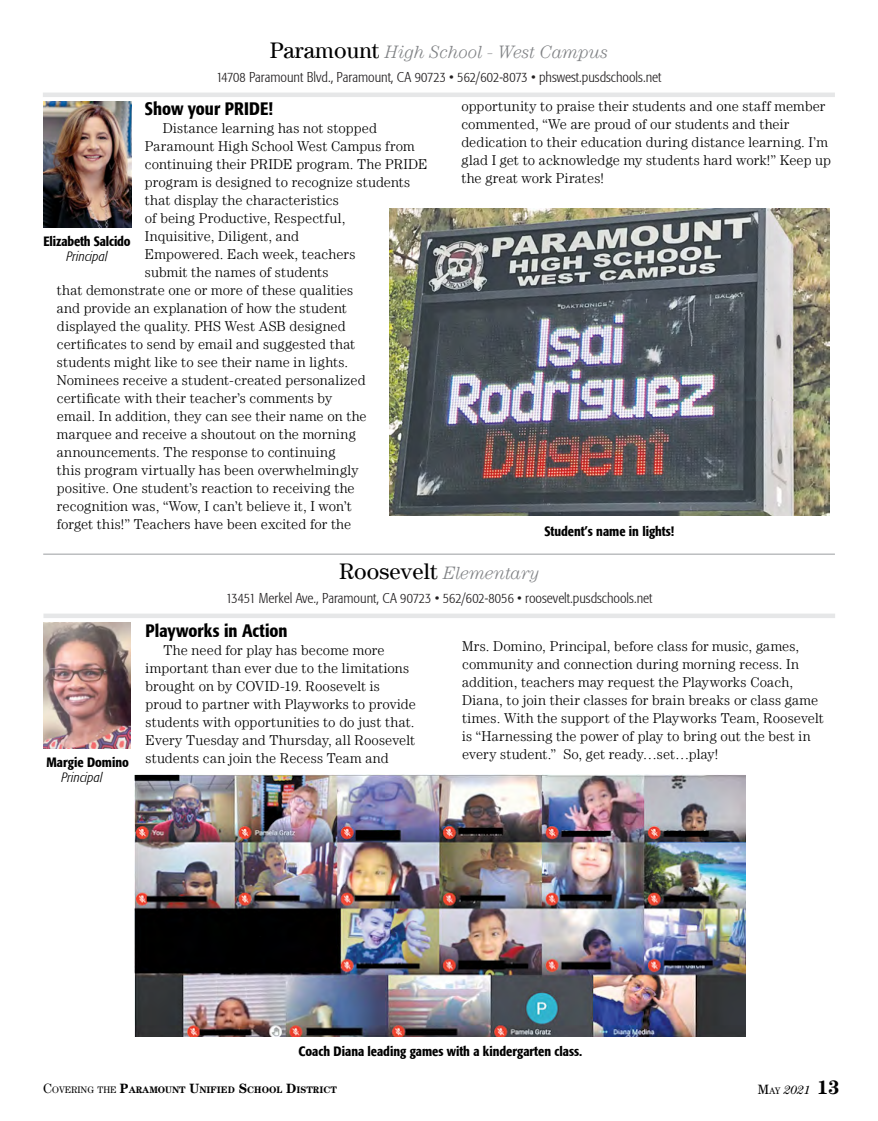
<style>
.page{position:relative;width:878px;height:1121px;background:#fff}
.page>*{position:absolute;margin:0;border:0;box-sizing:border-box;transform-origin:0 0}
.t1{font:italic 300 18px "Century LT";letter-spacing:-.005em;color:#808285}
.t2{font:500 condensed 18px "Formata";color:#000}
.t3{font:300 14.25px/18px "Century LT";letter-spacing:.01em;color:#000}
.t4{font:300 condensed 14.25px "Formata";color:#221f20}
.t5{font:500 condensed 13.5px "Formata";color:#000}
.t6{font:italic 300 condensed 13.5px "Formata";letter-spacing:.005em;color:#000}
.t7{font:italic 12px "Century LT";color:#000}
.t8{font:700 9.45px "Century LT";color:#000}
.s1{font-weight:400;font-style:normal;font-size:22.5px;color:#000}
.s2{font-weight:400;font-size:13.5px}
.s3{font-weight:400}
.s4{font-size:13.5px}
.s5{font-style:normal;font-size:13.5px}
.s6{font-style:normal;font-size:9.45px}
.s7{font-weight:700;font-style:normal;font-size:19.5px}
</style>
<div class="page">
<hr style="left:43px;top:93px;width:791px;height:4px;background:#e6e7e8">
<img style="left:43px;top:101px;width:88px;height:126px">
<img style="left:389px;top:209px;width:440px;height:307px">
<div style="left:43px;top:613px;width:792px;height:5px;background:#e6e7e8"></div>
<img style="left:44px;top:623px;width:87px;height:125px">
<img style="left:134px;top:774px;width:611px;height:263px">
<hr style="left:43px;top:553px;width:791px;height:2px;background:#bcbec0">
<p class="t1" style="left:270px;top:41px;width:340px"><span class="s1">Paramount</span> High School - West Campus</p>
<p class="t4" style="left:216px;top:69px;width:446px">14708 Paramount Blvd., Paramount, CA 90723 • 562/602-8073 • phswest.pusdschools.net</p>
<p class="t2" style="left:145px;top:98px;width:130px">Show your PRIDE!</p>
<p class="t3" style="left:163px;top:119px;width:216px">Distance learning has not stopped</p>
<p class="t3" style="left:145px;top:137px;width:271px">Paramount High School West Campus from</p>
<p class="t3" style="left:145px;top:155px;width:284px">continuing their PRIDE program. The PRIDE</p>
<p class="t3" style="left:145px;top:173px;width:267px">program is designed to recognize students</p>
<p class="t3" style="left:145px;top:191px;width:196px">that display the characteristics</p>
<p class="t3" style="left:145px;top:209px;width:202px">of being Productive, Respectful,</p>
<p class="t3" style="left:145px;top:227px;width:156px">Inquisitive, Diligent, and</p>
<p class="t3" style="left:145px;top:245px;width:212px">Empowered. Each week, teachers</p>
<p class="t3" style="left:145px;top:263px;width:185px">submit the names of students</p>
<p class="t3" style="left:57px;top:281px;width:298px">that demonstrate one or more of these qualities</p>
<p class="t3" style="left:57px;top:299px;width:291px">and provide an explanation of how the student</p>
<p class="t3" style="left:57px;top:317px;width:290px">displayed the quality. PHS West ASB designed</p>
<p class="t3" style="left:57px;top:335px;width:300px">certificates to send by email and suggested that</p>
<p class="t3" style="left:57px;top:353px;width:293px">students might like to see their name in lights.</p>
<p class="t3" style="left:57px;top:371px;width:310px">Nominees receive a student-created personalized</p>
<p class="t3" style="left:57px;top:389px;width:277px">certificate with their teacher’s comments by</p>
<p class="t3" style="left:57px;top:407px;width:311px">email. In addition, they can see their name on the</p>
<p class="t3" style="left:57px;top:425px;width:300px">marquee and receive a shoutout on the morning</p>
<p class="t3" style="left:57px;top:443px;width:280px">announcements. The response to continuing</p>
<p class="t3" style="left:57px;top:461px;width:303px">this program virtually has been overwhelmingly</p>
<p class="t3" style="left:57px;top:479px;width:299px">positive. One student’s reaction to receiving the</p>
<p class="t3" style="left:57px;top:497px;width:296px">recognition was, “Wow, I can’t believe it, I won’t</p>
<p class="t3" style="left:57px;top:515px;width:296px">forget this!” Teachers have been excited for the</p>
<p class="t5" style="left:44px;top:233px;width:88px">Elizabeth Salcido</p>
<p class="t6" style="left:67px;top:248px;width:42px">Principal</p>
<p class="t3" style="left:461px;top:97px;width:371px">opportunity to praise their students and one staff member commented, “We are proud of our students and their dedication to their education during distance learning. I’m glad I get to acknowledge my students hard work!” Keep up the great work Pirates!</p>
<p class="t5" style="left:544px;top:523px;width:131px">Student’s name in lights!</p>
<p class="t5" style="left:46px;top:753px;width:84px">Margie Domino</p>
<p class="t6" style="left:61px;top:769px;width:42px">Principal</p>
<p class="t1" style="left:339px;top:562px;width:202px"><span class="s1">Roosevelt</span> Elementary</p>
<p class="t4" style="left:226px;top:589px;width:428px">13451 Merkel Ave., Paramount, CA 90723 • 562/602-8056 • roosevelt.pusdschools.net</p>
<p class="t2" style="left:145px;top:619px;width:143px">Playworks in Action</p>
<p class="t3" style="left:145px;top:640px;width:272px;text-indent:18px">The need for play has become more important than ever due to the limitations brought on by COVID-19. Roosevelt is proud to partner with Playworks to provide students with opportunities to do just that.<br>Every Tuesday and Thursday, all Roosevelt students can join the Recess Team and</p>
<p class="t3" style="left:462px;top:636px;width:363px">Mrs. Domino, Principal, before class for music, games, community and connection during morning recess. In addition, teachers may request the Playworks Coach, Diana, to join their classes for brain breaks or class game times. With the support of the Playworks Team, Roosevelt is “Harnessing the power of play to bring out the best in every student.” So, get ready…set…play!</p>
<p class="t5" style="left:298px;top:1042px;width:285px">Coach Diana leading games with a kindergarten class.</p>
<p class="t8" style="left:43px;top:1084px;width:295px"><span class="s2">C</span><span class="s3">OVERING THE</span> <span class="s4">P</span>ARAMOUNT <span class="s4">U</span>NIFIED <span class="s4">S</span>CHOOL <span class="s4">D</span>ISTRICT</p>
<p class="t7" style="left:757px;top:1082px;width:83px"><span class="s5">M</span><span class="s6">AY</span> 2021 <span class="s7">13</span></p>
</div>
